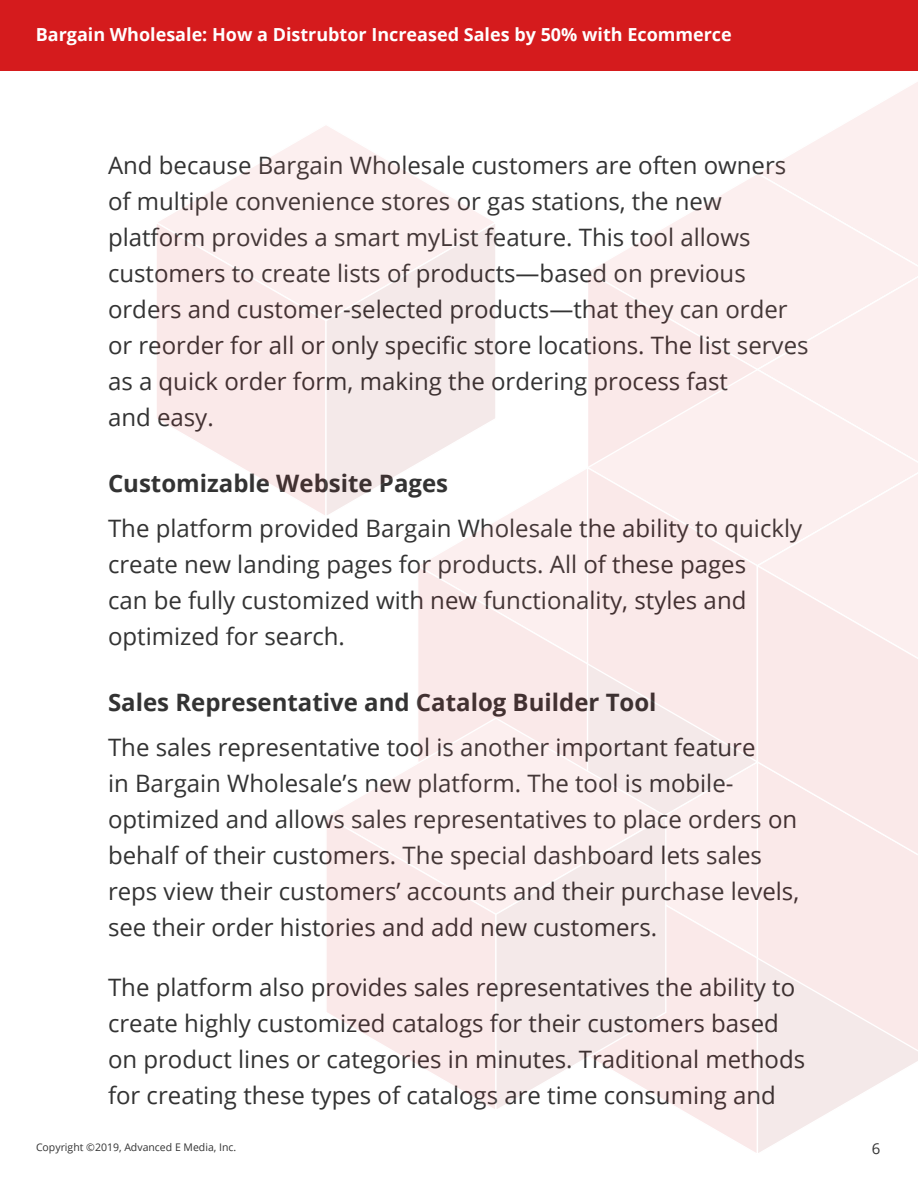
<style>
.page{position:relative;width:918px;height:1188px;background:#fff}
.page>*{position:absolute;margin:0;border:0;box-sizing:border-box;transform-origin:0 0}
.t1{font:24px/36px "Open Sans";color:#333}
.t2{font:700 24px "Open Sans";color:#333}
.t3{font:700 18px "Open Sans";color:#fff}
.t4{font:15px "Open Sans";color:#333}
.t5{font:10.5px "Open Sans";color:#333}
</style>
<div class="page">
<div style="left:0;top:0;width:918px;height:70px;background:#d51b1d"></div>
<svg style="left:668px;top:862px;width:88px;height:290px"></svg>
<svg style="left:756px;top:1058px;width:162px;height:95px"></svg>
<svg style="left:423px;top:470px;width:163px;height:94px"></svg>
<div style="left:418px;top:564px;width:168px;height:153px;background:#fae9e9"></div>
<div style="left:668px;top:764px;width:88px;height:98px;background:#fcefef"></div>
<svg style="left:332px;top:717px;width:336px;height:97px"></svg>
<svg style="left:327px;top:814px;width:168px;height:295px"></svg>
<svg style="left:495px;top:814px;width:173px;height:295px"></svg>
<div style="left:756px;top:862px;width:162px;height:196px;background:#fae9e9"></div>
<svg style="left:593px;top:175px;width:163px;height:95px"></svg>
<div style="left:588px;top:270px;width:168px;height:98px;background:#fcefef"></div>
<svg style="left:161px;top:126px;width:330px;height:95px"></svg>
<svg style="left:157px;top:221px;width:168px;height:294px"></svg>
<svg style="left:325px;top:221px;width:173px;height:298px"></svg>
<div style="left:588px;top:368px;width:168px;height:98px;background:#fbedee"></div>
<div style="left:586px;top:466px;width:170px;height:298px;background:#fae9e9"></div>
<svg style="left:756px;top:82px;width:162px;height:482px"></svg>
<div style="left:756px;top:564px;width:162px;height:298px;background:#fae9e9"></div>
<p class="t3" style="left:36px;top:22px;width:698px">Bargain Wholesale: How a Distrubtor Increased Sales by 50% with Ecommerce</p>
<p class="t1" style="left:108px;top:146px;width:702px">And because Bargain Wholesale customers are often owners of multiple convenience stores or gas stations, the new platform provides a smart myList feature. This tool allows customers to create lists of products—based on previous orders and customer-selected products—that they can order or reorder for all or only specific store locations. The list serves as a quick order form, making the ordering process fast<br>and easy.</p>
<p class="t2" style="left:108px;top:466px;width:342px">Customizable Website Pages</p>
<p class="t1" style="left:108px;top:509px;width:696px">The platform provided Bargain Wholesale the ability to quickly create new landing pages for products. All of these pages<br>can be fully customized with new functionality, styles and optimized for search.</p>
<p class="t2" style="left:108px;top:685px;width:550px">Sales Representative and Catalog Builder Tool</p>
<p class="t1" style="left:108px;top:728px;width:693px">The sales representative tool is another important feature<br>in Bargain Wholesale’s new platform. The tool is mobile&shy;optimized and allows sales representatives to place orders on behalf of their customers. The special dashboard lets sales reps view their customers’ accounts and their purchase levels, see their order histories and add new customers.</p>
<p class="t1" style="left:108px;top:968px;width:699px">The platform also provides sales representatives the ability to create highly customized catalogs for their customers based on product lines or categories in minutes. Traditional methods for creating these types of catalogs are time consuming and</p>
<p class="t5" style="left:36px;top:1140px;width:202px">Copyright ©2019, Advanced E Media, Inc.</p>
<p class="t4" style="left:872px;top:1139px;width:10px">6</p>
</div>
